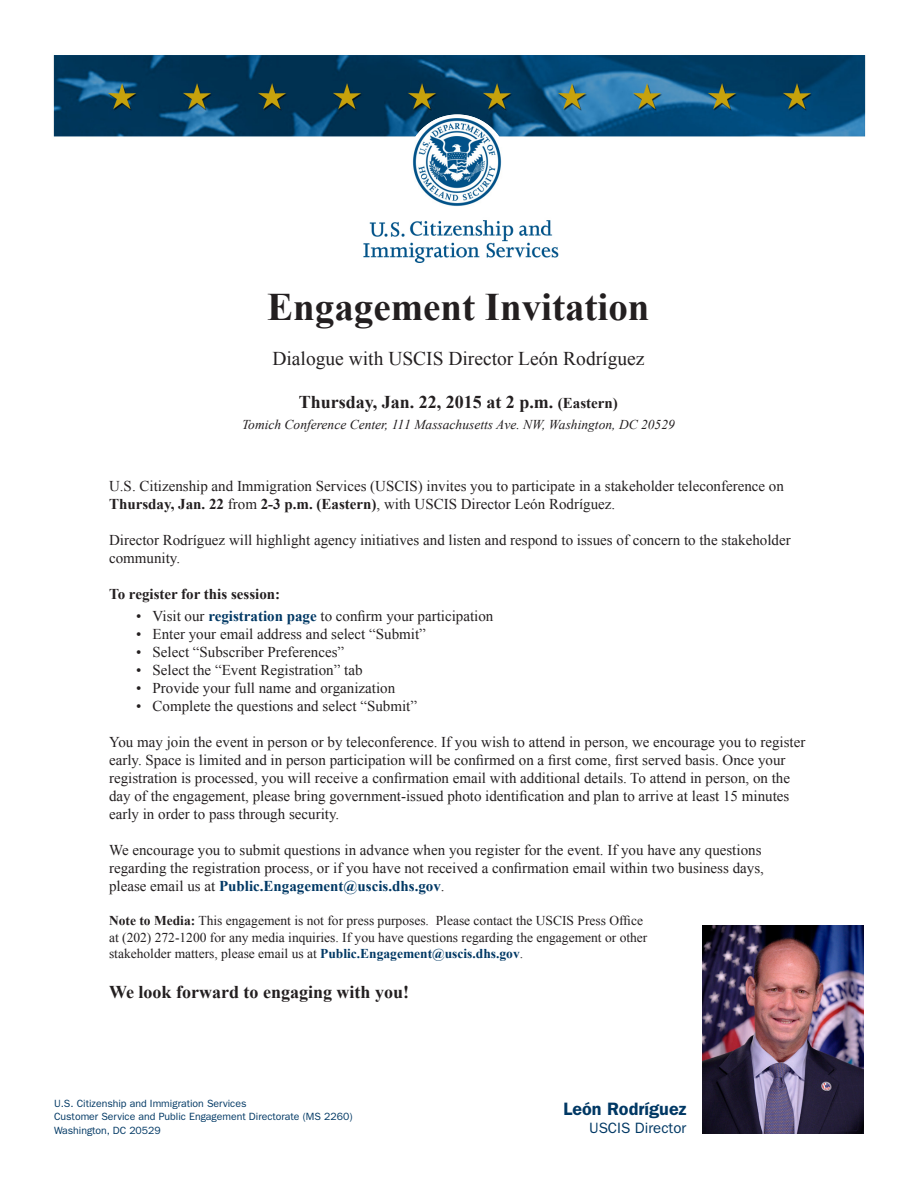
<style>
.page{position:relative;width:918px;height:1188px;background:#fff}
.page>*{position:absolute;margin:0;border:0;box-sizing:border-box;transform-origin:0 0}
.t1{font:700 39px "Times New Roman";color:#231f20}
.t2{font:19.5px "Times New Roman";color:#231f20}
.t3{font:700 18px "Times New Roman";color:#231f20}
.t4{font:600 18px "ITC Franklin Gothic Std";color:#003864}
.t5{font:15px/18px "Times New Roman";color:#231f20}
.t6{font:700 15px "Times New Roman";color:#231f20}
.t7{font:15px "ITC Franklin Gothic Std";color:#003864}
.t8{font:13.5px/16.5px "Times New Roman";color:#231f20}
.t9{font:italic 13.5px "Times New Roman";color:#231f20}
.t10{font:10.5px "ITC Franklin Gothic Std";color:#003864}
.s1{font-size:15px}
.s2{font-weight:700}
.s3{font-weight:700;color:#003864}
</style>
<div class="page">
<img style="left:53px;top:55px;width:813px;height:82px">
<img style="left:407px;top:114px;width:101px;height:102px;border-radius:51px">
<img style="left:363px;top:212px;width:196px;height:51px">
<img style="left:703px;top:925px;width:161px;height:209px">
<p class="t1" style="left:267px;top:280px;width:384px">Engagement Invitation</p>
<p class="t2" style="left:272px;top:346px;width:374px">Dialogue with USCIS Director León Rodríguez</p>
<p class="t3" style="left:299px;top:390px;width:321px">Thursday, Jan. 22, 2015 at 2 p.m. <span class="s1">(Eastern)</span></p>
<p class="t9" style="left:242px;top:416px;width:434px">Tomich Conference Center, 111 Massachusetts Ave. NW, Washington, DC 20529</p>
<p class="t5" style="left:109px;top:476px;width:676px">U.S. Citizenship and Immigration Services (USCIS) invites you to participate in a stakeholder teleconference on<br><span class="s2">Thursday, Jan. 22</span> from <span class="s2">2-3 p.m. (Eastern)</span>, with USCIS Director León Rodríguez.</p>
<p class="t5" style="left:109px;top:530px;width:683px">Director Rodríguez will highlight agency initiatives and listen and respond to issues of concern to the stakeholder community.</p>
<p class="t6" style="left:109px;top:583px;width:173px">To register for this session:</p>
<p class="t5" style="left:136px;top:607px;width:359px">• Visit our <span class="s3">registration page</span> to confirm your participation</p>
<p class="t5" style="left:136px;top:625px;width:291px">• Enter your email address and select “Submit”</p>
<p class="t5" style="left:136px;top:643px;width:210px">• Select “Subscriber Preferences”</p>
<p class="t5" style="left:136px;top:661px;width:228px">• Select the “Event Registration” tab</p>
<p class="t5" style="left:136px;top:679px;width:261px">• Provide your full name and organization</p>
<p class="t5" style="left:136px;top:697px;width:283px">• Complete the questions and select “Submit”</p>
<p class="t5" style="left:109px;top:733px;width:698px">You may join the event in person or by teleconference. If you wish to attend in person, we encourage you to register early. Space is limited and in person participation will be confirmed on a first come, first served basis. Once your registration is processed, you will receive a confirmation email with additional details. To attend in person, on the day of the engagement, please bring government-issued photo identification and plan to arrive at least 15 minutes early in order to pass through security.</p>
<p class="t5" style="left:109px;top:841px;width:656px">We encourage you to submit questions in advance when you register for the event. If you have any questions regarding the registration process, or if you have not received a confirmation email within two business days, please email us at <span class="s3">Public.Engagement@uscis.dhs.gov</span>.</p>
<p class="t8" style="left:109px;top:912px;width:540px"><span class="s2">Note to Media:</span> This engagement is not for press purposes. Please contact the USCIS Press Office at (202) 272-1200 for any media inquiries. If you have questions regarding the engagement or other stakeholder matters, please email us at <span class="s3">Public.Engagement@uscis.dhs.gov</span>.</p>
<p class="t3" style="left:109px;top:979px;width:302px">We look forward to engaging with you!</p>
<p class="t10" style="left:54px;top:1097px;width:194px">U.S. Citizenship and Immigration Services</p>
<p class="t10" style="left:54px;top:1111px;width:300px">Customer Service and Public Engagement Directorate (MS 2260)</p>
<p class="t10" style="left:54px;top:1124px;width:108px">Washington, DC 20529</p>
<p class="t4" style="left:564px;top:1099px;width:124px">León Rodríguez</p>
<p class="t7" style="left:589px;top:1120px;width:99px">USCIS Director</p>
</div>
